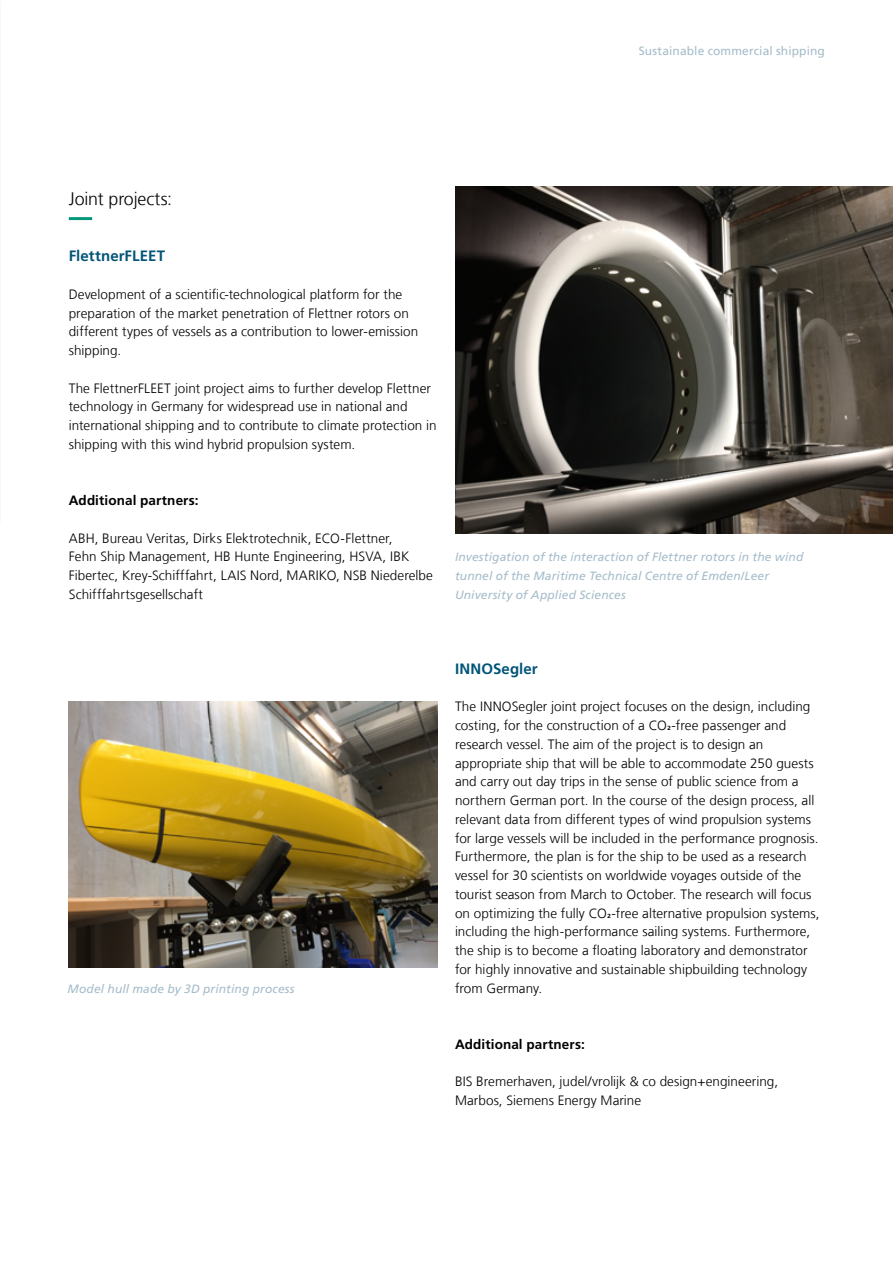
<style>
.page{position:relative;width:893px;height:1263px;background:#fff}
.page>*{position:absolute;margin:0;border:0;box-sizing:border-box;transform-origin:0 0}
.t1{font:300 18px "Frutiger LT Com";letter-spacing:-.01em;color:#000}
.t2{font:700 15px "Frutiger LT Com";letter-spacing:.005em;color:#005478}
.t3{font:300 13.5px/18.8px "Frutiger LT Com";letter-spacing:.005em;color:#000}
.t4{font:700 13.5px "Frutiger LT Com";letter-spacing:.01em;color:#000}
.t5{font:italic 12px/18.8px "Frutiger LT Com";letter-spacing:.015em;color:#a5bcca}
.t6{font:12px "Frutiger LT Com";letter-spacing:.01em;color:#a5bcca}
.s1{font-family:"Calibri";font-weight:400}
</style>
<div class="page">
<svg style="left:69px;top:217px;width:24px;height:3px"></svg>
<img style="left:455px;top:186px;width:438px;height:348px">
<img style="left:68px;top:701px;width:370px;height:266px">
<p class="t6" style="left:639px;top:44px;width:188px">Sustainable commercial shipping</p>
<h1 class="t1" style="left:69px;top:188px;width:105px">Joint projects:</h1>
<p class="t2" style="left:69px;top:247px;width:98px">FlettnerFLEET</p>
<p class="t3" style="left:69px;top:285px;width:351px">Development of a scientific-technological platform for the preparation of the market penetration of Flettner rotors on different types of vessels as a contribution to lower-emission shipping.</p>
<p class="t3" style="left:69px;top:379px;width:369px">The FlettnerFLEET joint project aims to further develop Flettner technology in Germany for widespread use in national and international shipping and to contribute to climate protection in shipping with this wind hybrid propulsion system.</p>
<p class="t4" style="left:69px;top:492px;width:131px">Additional partners:</p>
<p class="t3" style="left:69px;top:529px;width:366px">ABH, Bureau Veritas, Dirks Elektrotechnik, ECO-Flettner,<br>Fehn Ship Management, HB Hunte Engineering, HSVA, IBK Fibertec, Krey-Schifffahrt, LAIS Nord, MARIKO, NSB Niederelbe Schifffahrtsgesellschaft</p>
<p class="t5" style="left:455px;top:548px;width:350px">Investigation of the interaction of Flettner rotors in the wind tunnel of the Maritime Technical Centre of Emden/Leer<br>University of Applied Sciences</p>
<p class="t5" style="left:68px;top:979px;width:228px">Model hull made by 3D printing process</p>
<p class="t2" style="left:455px;top:660px;width:84px">INNOSegler</p>
<p class="t3" style="left:455px;top:697px;width:366px">The INNOSegler joint project focuses on the design, including costing, for the construction of a CO<span class="s1">2</span>-free passenger and research vessel. The aim of the project is to design an appropriate ship that will be able to accommodate 250 guests and carry out day trips in the sense of public science from a northern German port. In the course of the design process, all relevant data from different types of wind propulsion systems for large vessels will be included in the performance prognosis.<br>Furthermore, the plan is for the ship to be used as a research vessel for 30 scientists on worldwide voyages outside of the tourist season from March to October. The research will focus on optimizing the fully CO<span class="s1">2</span>-free alternative propulsion systems, including the high-performance sailing systems. Furthermore, the ship is to become a floating laboratory and demonstrator for highly innovative and sustainable shipbuilding technology from Germany.</p>
<p class="t4" style="left:455px;top:1036px;width:131px">Additional partners:</p>
<p class="t3" style="left:455px;top:1072px;width:325px">BIS Bremerhaven, judel/vrolijk &amp; co design+engineering,<br>Marbos, Siemens Energy Marine</p>
</div>
